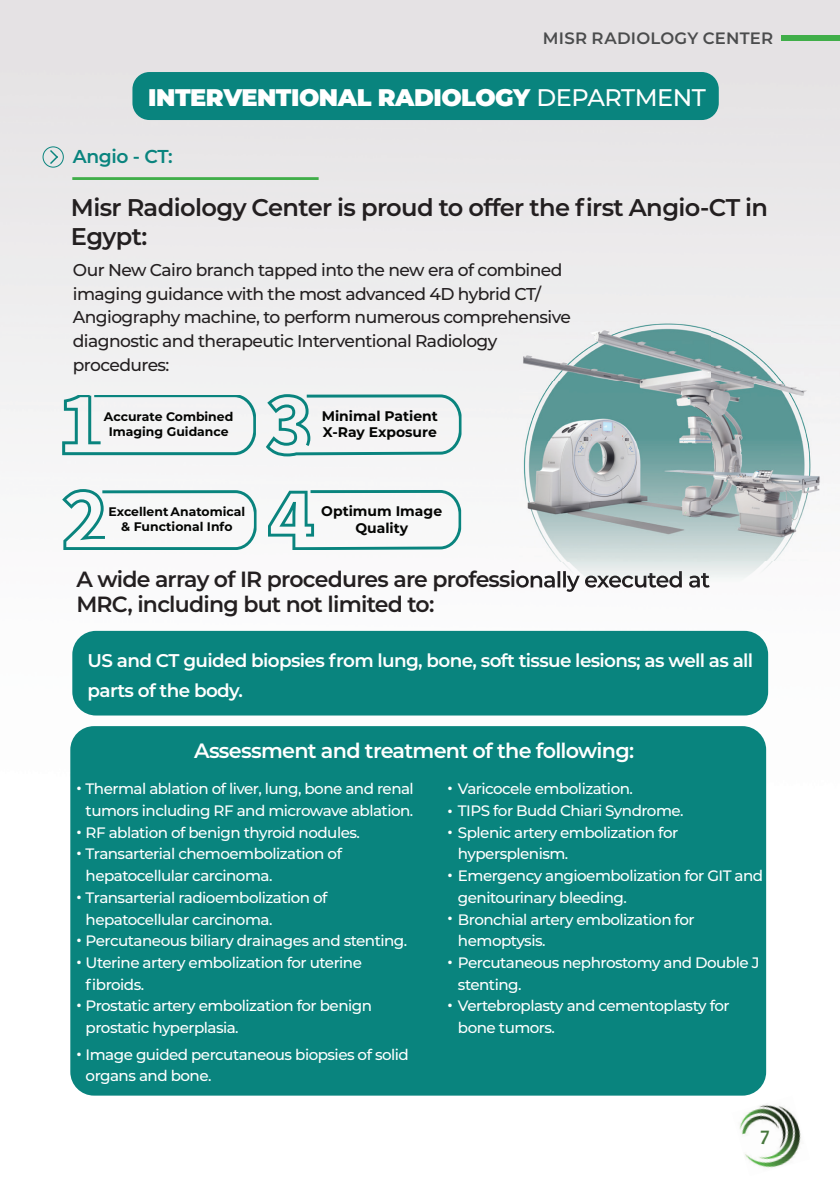
<style>
.page{position:relative;width:840px;height:1191px;background:#fff}
.page>*{position:absolute;margin:0;border:0;box-sizing:border-box;transform-origin:0 0}
.t1{font:500 26px/43.4px "Montserrat";color:#fff;text-align:justify}
.t2{font:600 24.2px/29px "Montserrat";letter-spacing:-.025em;color:#231f20}
.t3{font:900 24px "Montserrat";letter-spacing:-.02em;color:#fff}
.t4{font:600 22px/24.6px "Montserrat";letter-spacing:-.035em;color:#231f20}
.t5{font:600 20.8px "Montserrat";letter-spacing:-.035em;color:#fff}
.t6{font:700 20px "Candara";color:#46773c}
.t7{font:600 18.6px "Montserrat";letter-spacing:-.02em;color:#09847e}
.t8{font:600 18.4px/29.4px "Montserrat";letter-spacing:-.035em;color:#fff}
.t9{font:500 17px/23.6px "Montserrat";letter-spacing:-.035em;color:#231f20}
.t10{font:600 16.4px "Montserrat";letter-spacing:.015em;color:#4b4c4d}
.t11{font:500 15.2px/21.6px "Montserrat";letter-spacing:-.035em;color:#fff}
.t12{font:700 14px/16.8px "Montserrat";color:#040503}
.t13{font:700 12.4px/14.8px "Montserrat";color:#040503;text-align:center}
.s1{font-weight:500}
</style>
<div class="page">
<img style="left:0;top:0;width:839px;height:1096px">
<img style="left:76px;top:570px;width:443px;height:22px">
<div style="left:73px;top:632px;width:693px;height:82px;background:#09847e;border-radius:23px"></div>
<div style="left:72px;top:631px;width:695px;height:84px;border:2px solid #09847e;border-radius:23px"></div>
<img style="left:731px;top:1095px;width:78px;height:73px">
<div style="left:780px;top:36px;width:59px;height:5px;background:#40ae49"></div>
<img style="left:519px;top:321px;width:320px;height:301px">
<img style="left:519px;top:570px;width:190px;height:22px">
<div style="left:132px;top:72px;width:586px;height:48px;background:#09847e;border-radius:17px"></div>
<hr style="left:72px;top:177px;width:246px;height:3px;background:#40ae49">
<div style="left:43px;top:146px;width:21px;height:22px;border:1px solid #09847e;border-radius:50%"></div>
<svg style="left:48px;top:148px;width:12px;height:18px"></svg>
<svg style="left:62px;top:395px;width:194px;height:60px"></svg>
<svg style="left:62px;top:489px;width:194px;height:61px"></svg>
<svg style="left:266px;top:394px;width:195px;height:62px"></svg>
<svg style="left:268px;top:490px;width:193px;height:60px"></svg>
<div style="left:71px;top:727px;width:693px;height:367px;background:#09847e;border-radius:23px"></div>
<div style="left:70px;top:726px;width:695px;height:369px;border:2px solid #09847e;border-radius:23px"></div>
<p class="t10" style="left:542px;top:27px;width:232px">MISR RADIOLOGY CENTER</p>
<h3 class="t3" style="left:148px;top:80px;width:559px">INTERVENTIONAL RADIOLOGY <span class="s1">DEPARTMENT</span></h3>
<p class="t7" style="left:73px;top:144px;width:102px">Angio - CT:</p>
<h2 class="t2" style="left:71px;top:192px;width:698px">Misr Radiology Center is proud to offer the first Angio-CT in<br>Egypt:</h2>
<p class="t9" style="left:73px;top:257px;width:499px">Our New Cairo branch tapped into the new era of combined imaging guidance with the most advanced 4D hybrid CT/ Angiography machine, to perform numerous comprehensive diagnostic and therapeutic Interventional Radiology procedures:</p>
<p class="t13" style="left:104px;top:408px;width:131px">Accurate Combined<br>Imaging Guidance</p>
<p class="t13" style="left:108px;top:503px;width:138px">Excellent Anatomical &amp; Functional Info</p>
<p class="t12" style="left:321px;top:406px;width:117px">Minimal Patient<br>X-Ray Exposure</p>
<p class="t12" style="left:321px;top:502px;width:122px;text-align:center">Optimum Image<br>Quality</p>
<h3 class="t4" style="left:76px;top:566px;width:635px">A wide array of IR procedures are professionally executed at<br>MRC, including but not limited to:</h3>
<p class="t8" style="left:88px;top:645px;width:666px">US and CT guided biopsies from lung, bone, soft tissue lesions; as well as all parts of the body.</p>
<h3 class="t5" style="left:194px;top:736px;width:441px">Assessment and treatment of the following:</h3>
<p class="t11" style="left:457px;top:777px;width:306px">Varicocele embolization.<br>TIPS for Budd Chiari Syndrome.<br>Splenic artery embolization for hypersplenism.<br>Emergency angioembolization for GIT and genitourinary bleeding.<br>Bronchial artery embolization for hemoptysis.<br>Percutaneous nephrostomy and Double J stenting.<br>Vertebroplasty and cementoplasty for bone tumors.</p>
<p class="t11" style="left:86px;top:777px;width:329px">Thermal ablation of liver, lung, bone and renal tumors including RF and microwave ablation.<br>RF ablation of benign thyroid nodules.<br>Transarterial chemoembolization of hepatocellular carcinoma.<br>Transarterial radioembolization of hepatocellular carcinoma.<br>Percutaneous biliary drainages and stenting.<br>Uterine artery embolization for uterine fibroids.<br>Prostatic artery embolization for benign prostatic hyperplasia.</p>
<p class="t11" style="left:86px;top:1043px;width:324px">Image guided percutaneous biopsies of solid organs and bone.</p>
<h1 class="t1" style="left:76px;top:758px;width:7px">.</h1>
<h1 class="t1" style="left:447px;top:769px;width:7px;line-height:21.6px">. . .</h1>
<h1 class="t1" style="left:76px;top:801px;width:7px">.</h1>
<h1 class="t1" style="left:76px;top:823px;width:7px">.</h1>
<h1 class="t1" style="left:447px;top:845px;width:7px">. . . .</h1>
<h1 class="t1" style="left:76px;top:867px;width:7px">. .</h1>
<h1 class="t1" style="left:76px;top:932px;width:7px">. .</h1>
<h1 class="t1" style="left:76px;top:1023px;width:7px">.</h1>
<h3 class="t6" style="left:760px;top:1121px;width:11px">7</h3>
</div>
